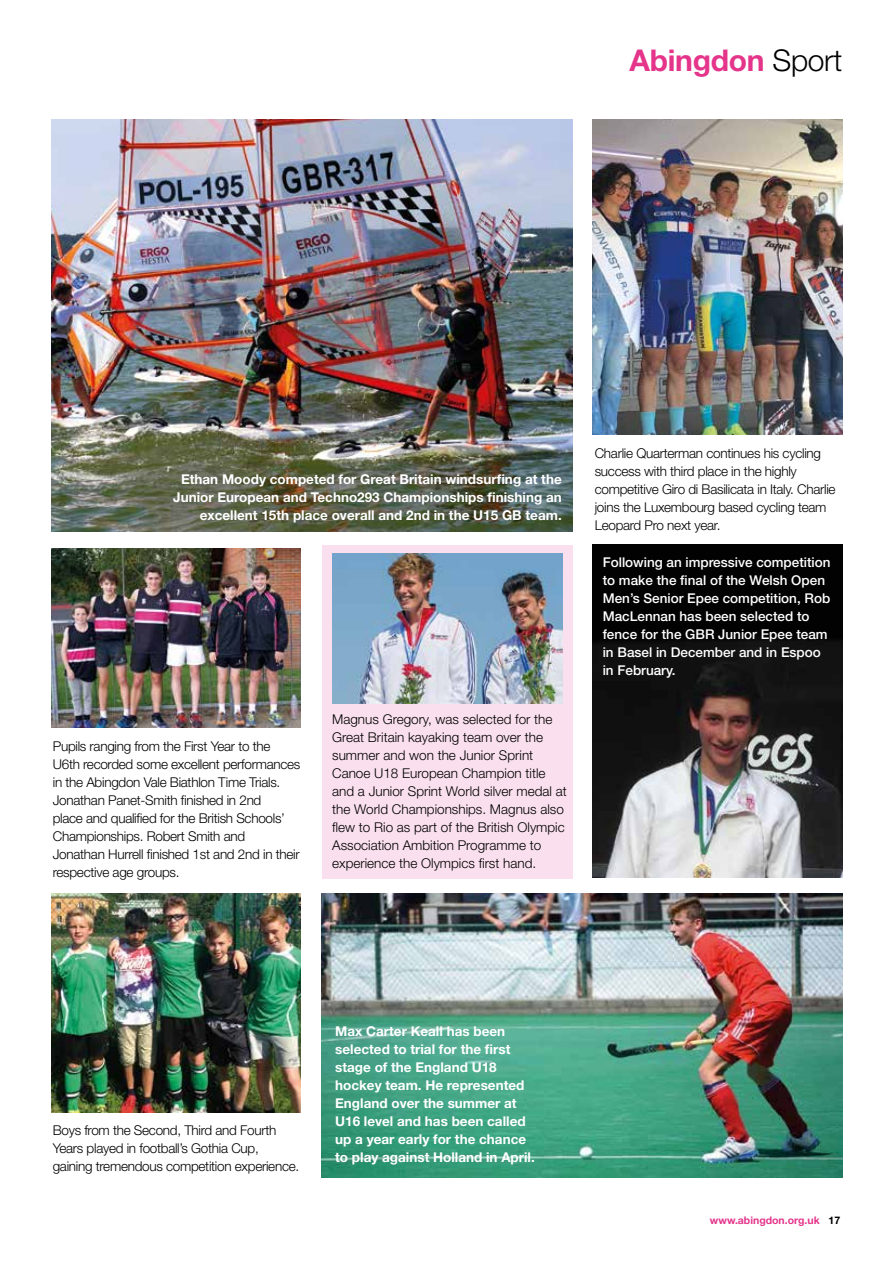
<style>
.page{position:relative;width:893px;height:1263px;background:#fff}
.page>*{position:absolute;margin:0;border:0;box-sizing:border-box;transform-origin:0 0}
.t1{font:700 30px "Helvetica Neue LT Std";letter-spacing:-.01em;color:#e4358b}
.t2{font:300 13.5px/18px "Helvetica Neue LT Std";letter-spacing:-.02em;color:#000}
.t3{font:700 13.5px/18px "Helvetica Neue LT Std";color:#fff;text-align:right}
.t4{font:300 13.5px/18px "Helvetica Neue LT Std";color:#000}
.t5{font:500 13.5px/18px "Helvetica Neue LT Std";color:#fff}
.t6{font:700 10.5px "Helvetica Neue LT Std";color:#e4358b}
.s1{font-weight:300;color:#000}
.s2{color:#000}
</style>
<div class="page">
<div style="left:322px;top:545px;width:251px;height:333px;background:#fae0ee"></div>
<img style="left:332px;top:554px;width:230px;height:149px">
<img style="left:51px;top:549px;width:249px;height:179px">
<img style="left:51px;top:119px;width:522px;height:412px">
<img style="left:322px;top:894px;width:520px;height:284px">
<img style="left:592px;top:545px;width:250px;height:332px">
<img style="left:51px;top:894px;width:249px;height:218px">
<img style="left:593px;top:119px;width:249px;height:315px">
<h1 class="t1" style="left:630px;top:42px;width:214px">Abingdon <span class="s1">Sport</span></h1>
<p class="t3" style="left:173px;top:470px;width:390px">Ethan Moody competed for Great Britain windsurfing at the<br>Junior European and Techno293 Championships finishing an excellent 15th place overall and 2nd in the U15 GB team.</p>
<p class="t2" style="left:53px;top:737px;width:249px">Pupils ranging from the First Year to the U6th recorded some excellent performances in the Abingdon Vale Biathlon Time Trials.<br>Jonathan Panet-Smith finished in 2nd<br>place and qualified for the British Schools’ Championships. Robert Smith and Jonathan Hurrell finished 1st and 2nd in their respective age groups.</p>
<p class="t4" style="left:332px;top:710px;width:236px">Magnus Gregory, was selected for the Great Britain kayaking team over the summer and won the Junior Sprint Canoe U18 European Champion title and a Junior Sprint World silver medal at the World Championships. Magnus also flew to Rio as part of the British Olympic Association Ambition Programme to experience the Olympics first hand.</p>
<p class="t2" style="left:595px;top:444px;width:242px">Charlie Quarterman continues his cycling success with third place in the highly competitive Giro di Basilicata in Italy. Charlie joins the Luxembourg based cycling team Leopard Pro next year.</p>
<p class="t5" style="left:603px;top:553px;width:229px">Following an impressive competition to make the final of the Welsh Open<br>Men’s Senior Epee competition, Rob<br>MacLennan has been selected to fence for the GBR Junior Epee team in Basel in December and in Espoo in February.</p>
<p class="t2" style="left:53px;top:1121px;width:248px">Boys from the Second, Third and Fourth<br>Years played in football’s Gothia Cup, gaining tremendous competition experience.</p>
<p class="t3" style="left:335px;top:1022px;width:201px;text-align:left">Max Carter Keall has been selected to trial for the first stage of the England U18 hockey team. He represented<br>England over the summer at<br>U16 level and has been called up a year early for the chance to play against Holland in April.</p>
<p class="t6" style="left:710px;top:1214px;width:132px">www.abingdon.org.uk <span class="s2">17</span></p>
</div>
